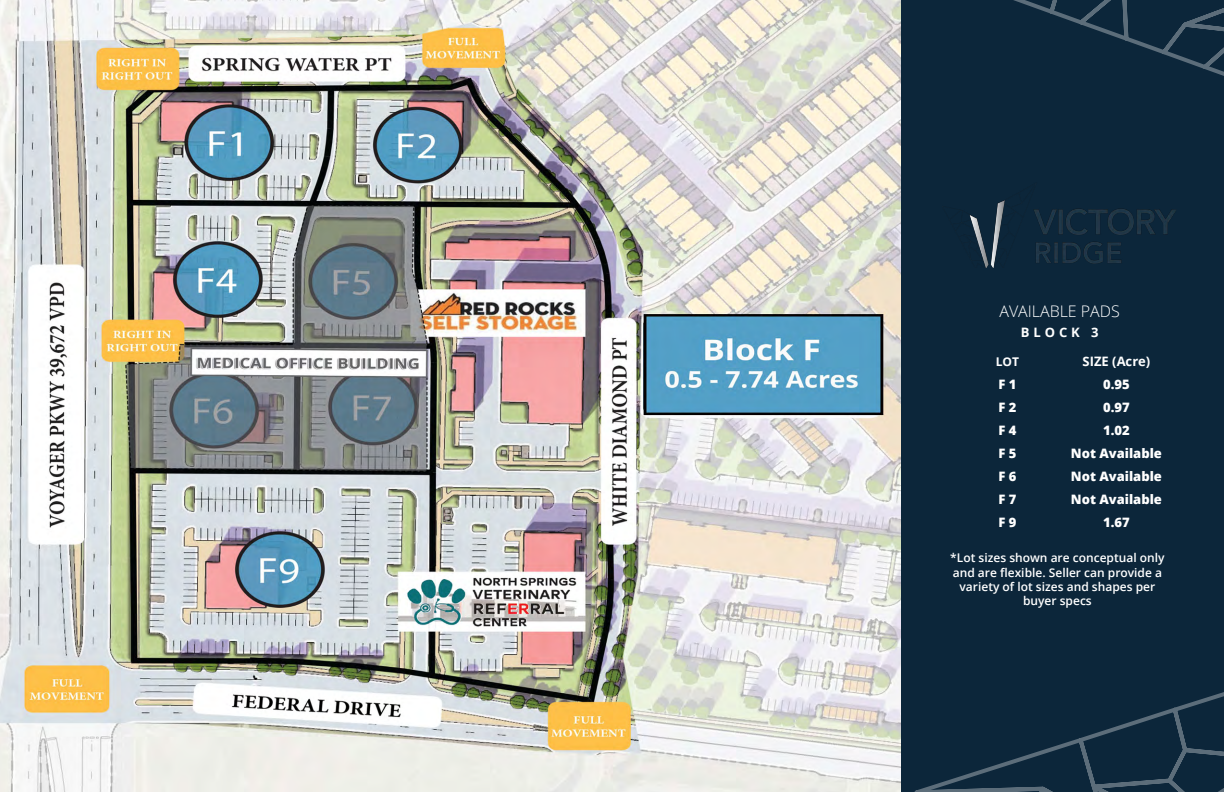
<style>
.page{position:relative;width:1224px;height:792px;background:#fff}
.page>*{position:absolute;margin:0;border:0;box-sizing:border-box;transform-origin:0 0}
.t1{font:300 16px "Open Sans";color:#fff}
.t2{font:800 13px/23px "Open Sans";color:#fff;text-align:justify}
.t3{font:700 13px "Open Sans";color:#fff}
.t4{font:600 12px/14.4px "Open Sans";color:#fff;text-align:center}
.t5{font:700 12px "Open Sans";color:#fff}
</style>
<div class="page">
<img style="left:0;top:0;width:902px;height:792px">
<div style="left:902px;top:0;width:322px;height:792px;background:#0c263a"></div>
<img style="left:969px;top:200px;width:207px;height:68px">
<svg style="left:1013px;top:0;width:211px;height:76px"></svg>
<svg style="left:914px;top:692px;width:310px;height:100px"></svg>
<h1 class="t1" style="left:999px;top:300px;width:122px">AVAILABLE PADS</h1>
<p class="t3" style="left:1021px;top:323px;width:79px">BLOCK 3</p>
<p class="t5" style="left:996px;top:353px;width:25px">LOT</p>
<p class="t2" style="left:998px;top:372px;width:20px">F 1<br>F 2<br>F 4<br>F 5<br>F 6<br>F 7<br>F 9</p>
<p class="t3" style="left:1083px;top:353px;width:69px">SIZE (Acre)</p>
<p class="t2" style="left:1071px;top:373px;width:93px;text-align:center">0.95<br>0.97<br>1.02<br>Not Available<br>Not Available<br>Not Available<br>1.67</p>
<p class="t4" style="left:950px;top:550px;width:216px">*Lot sizes shown are conceptual only and are flexible. Seller can provide a variety of lot sizes and shapes per buyer specs</p>
</div>
